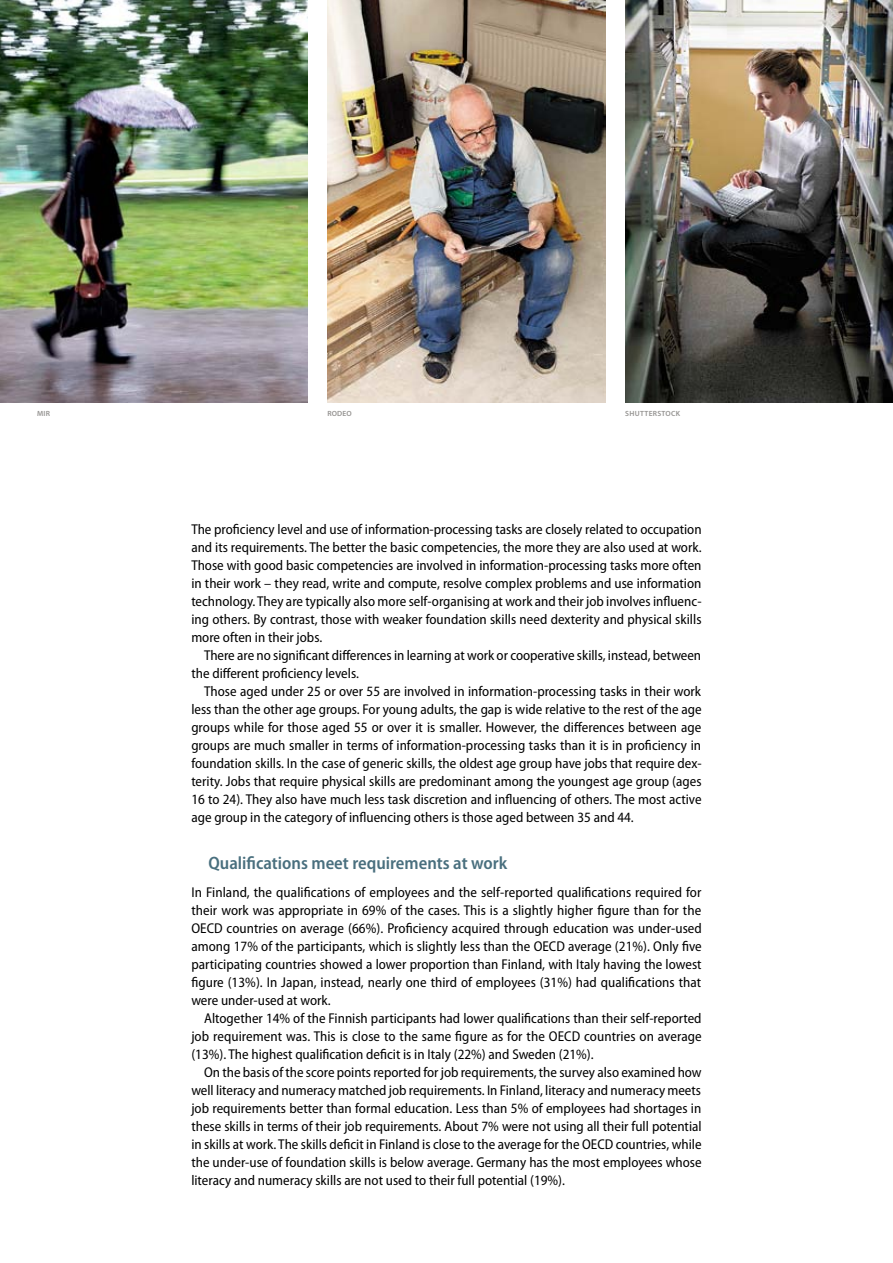
<style>
.page{position:relative;width:893px;height:1263px;background:#fff}
.page>*{position:absolute;margin:0;border:0;box-sizing:border-box;transform-origin:0 0}
.t1{font:600 semi-condensed 18px "Myriad Pro";color:#496f7e}
.t2{font:semi-condensed 14.25px/18px "Myriad Pro";color:#000;text-align:justify}
.t3{font:600 7.5px "Myriad Pro";letter-spacing:.04em;color:#949290}
</style>
<div class="page">
<img style="left:327px;top:0;width:278px;height:403px">
<img style="left:625px;top:0;width:268px;height:403px">
<img style="left:0;top:0;width:308px;height:403px">
<p class="t3" style="left:37px;top:409px;width:6px">MIR</p>
<p class="t3" style="left:327px;top:409px;width:6px">ROD</p>
<p class="t3" style="left:343px;top:409px;width:10px">EO</p>
<p class="t3" style="left:625px;top:409px;width:57px">SHUTTERSTOCK</p>
<p class="t2" style="left:191px;top:520px;width:512px">The proficiency level and use of information-processing tasks are closely related to occupation and its requirements. The better the basic competencies, the more they are also used at work.<br>Those with good basic competencies are involved in information-processing tasks more often in their work – they read, write and compute, resolve complex problems and use information technology. They are typically also more self-organising at work and their job involves influenc&shy;ing others. By contrast, those with weaker foundation skills need dexterity and physical skills more often in their jobs.</p>
<p class="t2" style="left:191px;top:646px;width:511px;text-indent:13px">There are no significant differences in learning at work or cooperative skills, instead, between the different proficiency levels.</p>
<p class="t2" style="left:191px;top:682px;width:512px;text-indent:13px">Those aged under 25 or over 55 are involved in information-processing tasks in their work less than the other age groups. For young adults, the gap is wide relative to the rest of the age groups while for those aged 55 or over it is smaller. However, the differences between age groups are much smaller in terms of information-processing tasks than it is in proficiency in foundation skills. In the case of generic skills, the oldest age group have jobs that require dex&shy;terity. Jobs that require physical skills are predominant among the youngest age group (ages 16 to 24). They also have much less task discretion and influencing of others. The most active age group in the category of influencing others is those aged between 35 and 44.</p>
<p class="t1" style="left:208px;top:853px;width:300px">Qualifications meet requirements at work</p>
<p class="t2" style="left:191px;top:883px;width:512px">In Finland, the qualifications of employees and the self-reported qualifications required for their work was appropriate in 69% of the cases. This is a slightly higher figure than for the OECD countries on average (66%). Proficiency acquired through education was under-used among 17% of the participants, which is slightly less than the OECD average (21%). Only five participating countries showed a lower proportion than Finland, with Italy having the lowest figure (13%). In Japan, instead, nearly one third of employees (31%) had qualifications that were under-used at work.</p>
<p class="t2" style="left:191px;top:1009px;width:512px;text-indent:13px">Altogether 14% of the Finnish participants had lower qualifications than their self-reported job requirement was. This is close to the same figure as for the OECD countries on average (13%). The highest qualification deficit is in Italy (22%) and Sweden (21%).</p>
<p class="t2" style="left:191px;top:1063px;width:512px;text-indent:13px">On the basis of the score points reported for job requirements, the survey also examined how well literacy and numeracy matched job requirements. In Finland, literacy and numeracy meets job requirements better than formal education. Less than 5% of employees had shortages in these skills in terms of their job requirements. About 7% were not using all their full potential in skills at work. The skills deficit in Finland is close to the average for the OECD countries, while the under-use of foundation skills is below average. Germany has the most employees whose literacy and numeracy skills are not used to their full potential (19%).</p>
</div>
